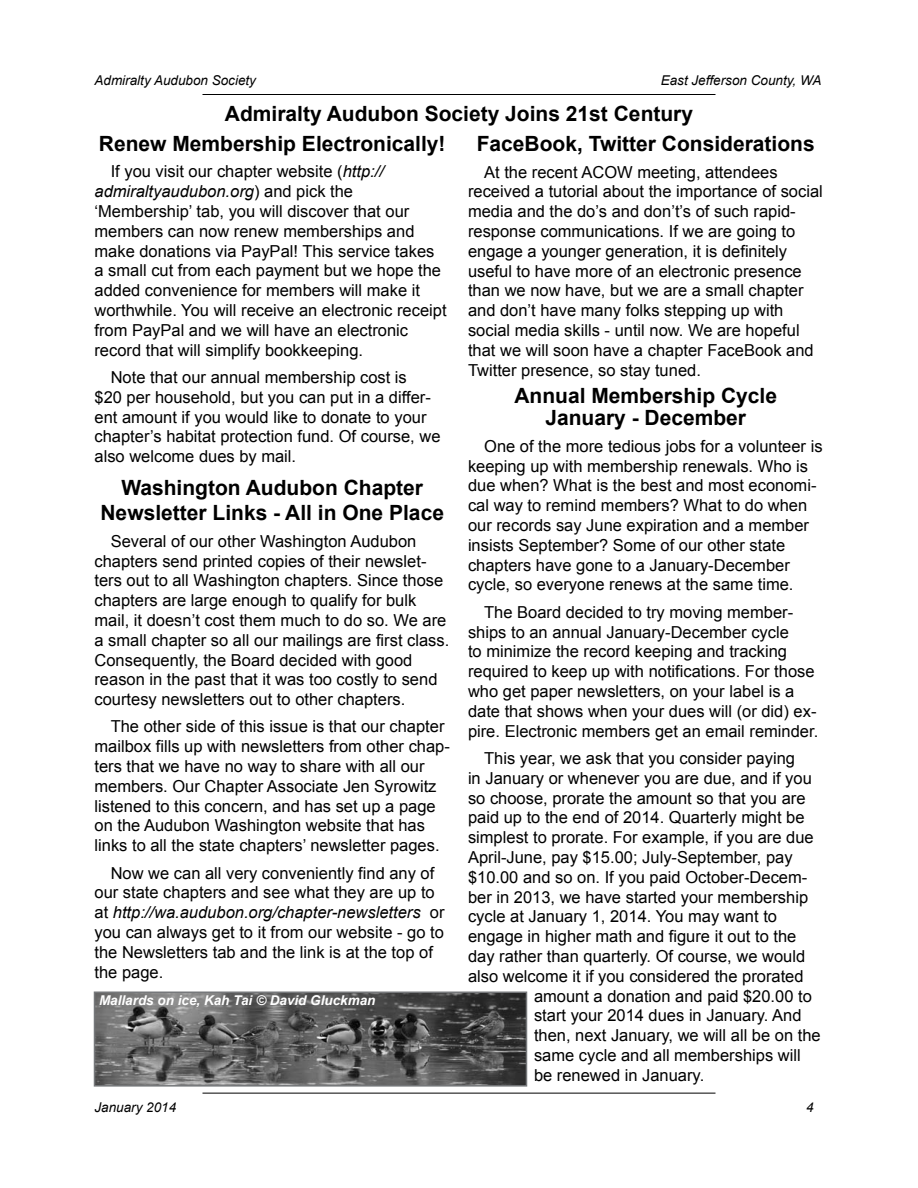
<style>
.page{position:relative;width:918px;height:1188px;background:#fff}
.page>*{position:absolute;margin:0;border:0;box-sizing:border-box;transform-origin:0 0}
.t1{font:700 21px/29.8px "Arial";color:#000;text-align:center}
.t2{font:16.5px/19.8px "Arial";color:#000}
.t3{font:italic 13.5px "Arial";color:#000}
.t4{font:italic 700 13.5px "Arial";color:#fff}
.s1{font-style:italic}
</style>
<div class="page">
<hr style="left:202px;top:94px;width:514px;height:1px;background:#000">
<hr style="left:202px;top:1093px;width:514px;height:1px;background:#000">
<img style="left:97px;top:995px;width:427px;height:89px">
<div style="left:94px;top:992px;width:433px;height:95px;border:2px solid #76787b"></div>
<p class="t3" style="left:94px;top:73px;width:163px">Admiralty Audubon Society</p>
<p class="t3" style="left:661px;top:73px;width:162px">East Jefferson County, WA</p>
<p class="t1" style="left:99px;top:99px;width:596px;text-align:left;text-indent:126px">Admiralty Audubon Society Joins 21st Century<br>Renew Membership Electronically!</p>
<p class="t2" style="left:94px;top:162px;width:354px;text-indent:16px">If you visit our chapter website (<span class="s1">http:// admiraltyaudubon.org</span>) and pick the ‘Membership’ tab, you will discover that our members can now renew memberships and make donations via PayPal! This service takes a small cut from each payment but we hope the added convenience for members will make it worthwhile. You will receive an electronic receipt from PayPal and we will have an electronic record that will simplify bookkeeping.</p>
<p class="t2" style="left:94px;top:367px;width:348px;text-indent:16px">Note that our annual membership cost is<br>$20 per household, but you can put in a differ&shy;ent amount if you would like to donate to your chapter’s habitat protection fund. Of course, we also welcome dues by mail.</p>
<p class="t1" style="left:101px;top:475px;width:345px;line-height:25.2px">Washington Audubon Chapter<br>Newsletter Links - All in One Place</p>
<p class="t2" style="left:94px;top:531px;width:356px;text-indent:16px">Several of our other Washington Audubon chapters send printed copies of their newslet&shy;ters out to all Washington chapters. Since those chapters are large enough to qualify for bulk mail, it doesn’t cost them much to do so. We are a small chapter so all our mailings are first class.<br>Consequently, the Board decided with good reason in the past that it was too costly to send courtesy newsletters out to other chapters.</p>
<p class="t2" style="left:94px;top:717px;width:357px;text-indent:16px">The other side of this issue is that our chapter mailbox fills up with newsletters from other chap&shy;ters that we have no way to share with all our members. Our Chapter Associate Jen Syrowitz listened to this concern, and has set up a page on the Audubon Washington website that has links to all the state chapters’ newsletter pages.</p>
<p class="t2" style="left:94px;top:863px;width:352px;text-indent:16px">Now we can all very conveniently find any of our state chapters and see what they are up to at <span class="s1">http://wa.audubon.org/chapter-newsletters</span> or you can always get to it from our website - go to the Newsletters tab and the link is at the top of the page.</p>
<p class="t1" style="left:477px;top:129px;width:340px">FaceBook, Twitter Considerations</p>
<p class="t2" style="left:468px;top:162px;width:356px;text-indent:16px">At the recent ACOW meeting, attendees received a tutorial about the importance of social media and the do’s and don’t’s of such rapid&shy;response communications. If we are going to engage a younger generation, it is definitely useful to have more of an electronic presence than we now have, but we are a small chapter and don’t have many folks stepping up with social media skills - until now. We are hopeful that we will soon have a chapter FaceBook and Twitter presence, so stay tuned.</p>
<p class="t1" style="left:514px;top:384px;width:264px;line-height:22.5px">Annual Membership Cycle<br>January - December</p>
<p class="t2" style="left:468px;top:436px;width:356px;text-indent:16px">One of the more tedious jobs for a volunteer is keeping up with membership renewals. Who is due when? What is the best and most economi&shy;cal way to remind members? What to do when our records say June expiration and a member insists September? Some of our other state chapters have gone to a January-December cycle, so everyone renews at the same time.</p>
<p class="t2" style="left:468px;top:602px;width:352px;text-indent:16px">The Board decided to try moving member&shy;ships to an annual January-December cycle<br>to minimize the record keeping and tracking required to keep up with notifications. For those who get paper newsletters, on your label is a date that shows when your dues will (or did) ex&shy;pire. Electronic members get an email reminder.</p>
<p class="t2" style="left:484px;top:748px;width:312px">This year, we ask that you consider paying</p>
<p class="t2" style="left:468px;top:768px;width:345px">in January or whenever you are due, and if you</p>
<p class="t2" style="left:468px;top:788px;width:339px">so choose, prorate the amount so that you are</p>
<p class="t2" style="left:468px;top:808px;width:338px">paid up to the end of 2014. Quarterly might be</p>
<p class="t2" style="left:468px;top:827px;width:347px">simplest to prorate. For example, if you are due</p>
<p class="t2" style="left:468px;top:847px;width:326px">April-June, pay $15.00; July-September, pay</p>
<p class="t2" style="left:468px;top:867px;width:341px">$10.00 and so on. If you paid October-Decem-</p>
<p class="t2" style="left:468px;top:887px;width:342px">ber in 2013, we have started your membership</p>
<p class="t2" style="left:468px;top:907px;width:311px">cycle at January 1, 2014. You may want to</p>
<p class="t2" style="left:468px;top:926px;width:330px">engage in higher math and figure it out to the</p>
<p class="t2" style="left:468px;top:946px;width:339px">day rather than quarterly. Of course, we would</p>
<p class="t2" style="left:468px;top:966px;width:337px">also welcome it if you considered the prorated</p>
<p class="t2" style="left:534px;top:986px;width:279px">amount a donation and paid $20.00 to</p>
<p class="t2" style="left:534px;top:1006px;width:269px">start your 2014 dues in January. And</p>
<p class="t2" style="left:534px;top:1025px;width:288px">then, next January, we will all be on the</p>
<p class="t2" style="left:534px;top:1045px;width:268px">same cycle and all memberships will</p>
<p class="t2" style="left:534px;top:1065px;width:172px">be renewed in January.</p>
<p class="t4" style="left:99px;top:993px;width:278px">Mallards on ice, Kah Tai © David Gluckman</p>
<p class="t3" style="left:94px;top:1100px;width:83px">January 2014</p>
<p class="t3" style="left:806px;top:1100px;width:9px">4</p>
</div>
